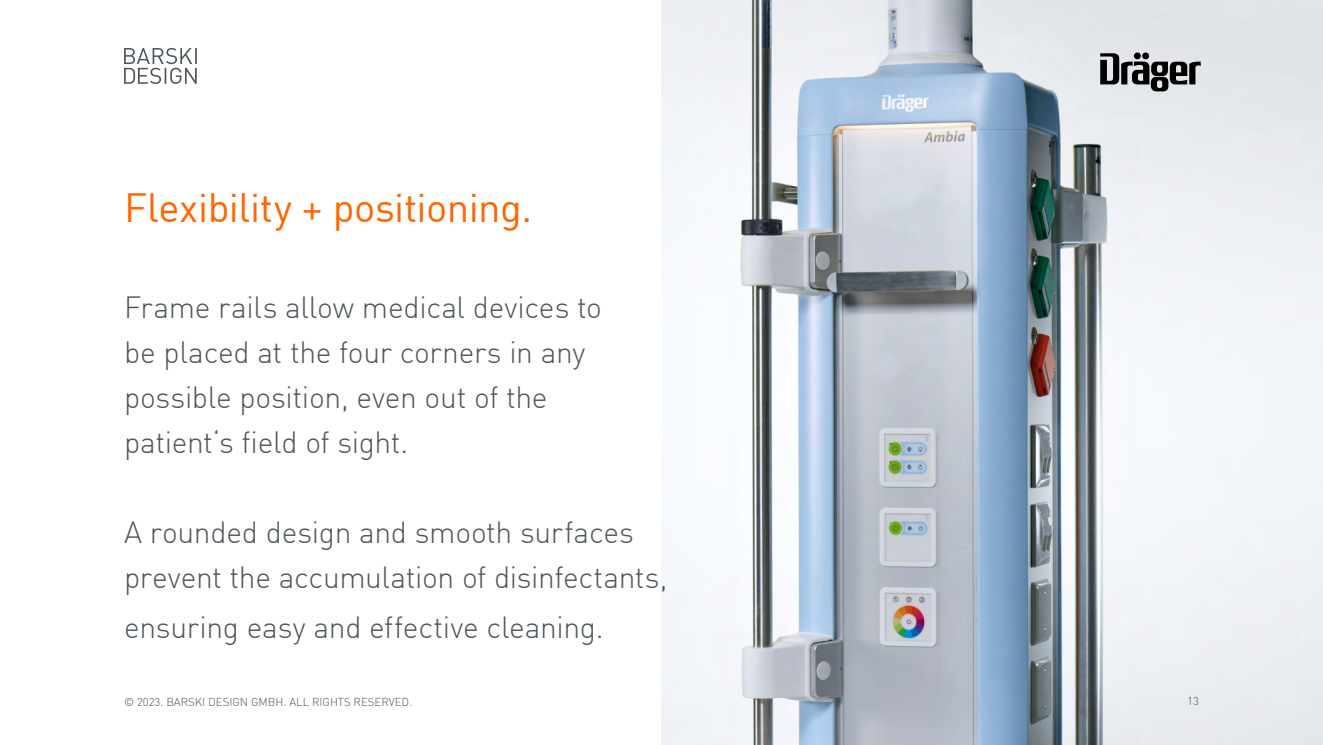
<style>
.page{position:relative;width:1323px;height:745px;background:#fff}
.page>*{position:absolute;margin:0;border:0;box-sizing:border-box;transform-origin:0 0}
.t1{font:40px "DIN Offc";letter-spacing:-.01em;color:#f60}
.t2{font:300 30px/45px "DIN Offc";letter-spacing:-.01em;color:#4e565c}
.t3{font:300 11.25px "DIN Offc";color:#4e565c}
</style>
<div class="page">
<img style="left:661px;top:0;width:662px;height:744px">
<svg style="left:1100px;top:52px;width:100px;height:39px;background:#7c7e80"></svg>
<svg style="left:124px;top:48px;width:73px;height:36px"></svg>
<h1 class="t1" style="left:124px;top:183px;width:410px">Flexibility + positioning.</h1>
<p class="t2" style="left:124px;top:284px;width:479px">Frame rails allow medical devices to be placed at the four corners in any possible position, even out of the patient‘s field of sight.</p>
<p class="t2" style="left:124px;top:509px;width:545px">A rounded design and smooth surfaces prevent the accumulation of disinfectants,</p>
<p class="t2" style="left:124px;top:604px;width:481px">ensuring easy and effective cleaning.</p>
<p class="t3" style="left:124px;top:694px;width:290px">© 2023. BARSKI DESIGN GMBH. ALL RIGHTS RESERVED.</p>
<p class="t3" style="left:1187px;top:694px;width:13px">13</p>
</div>
